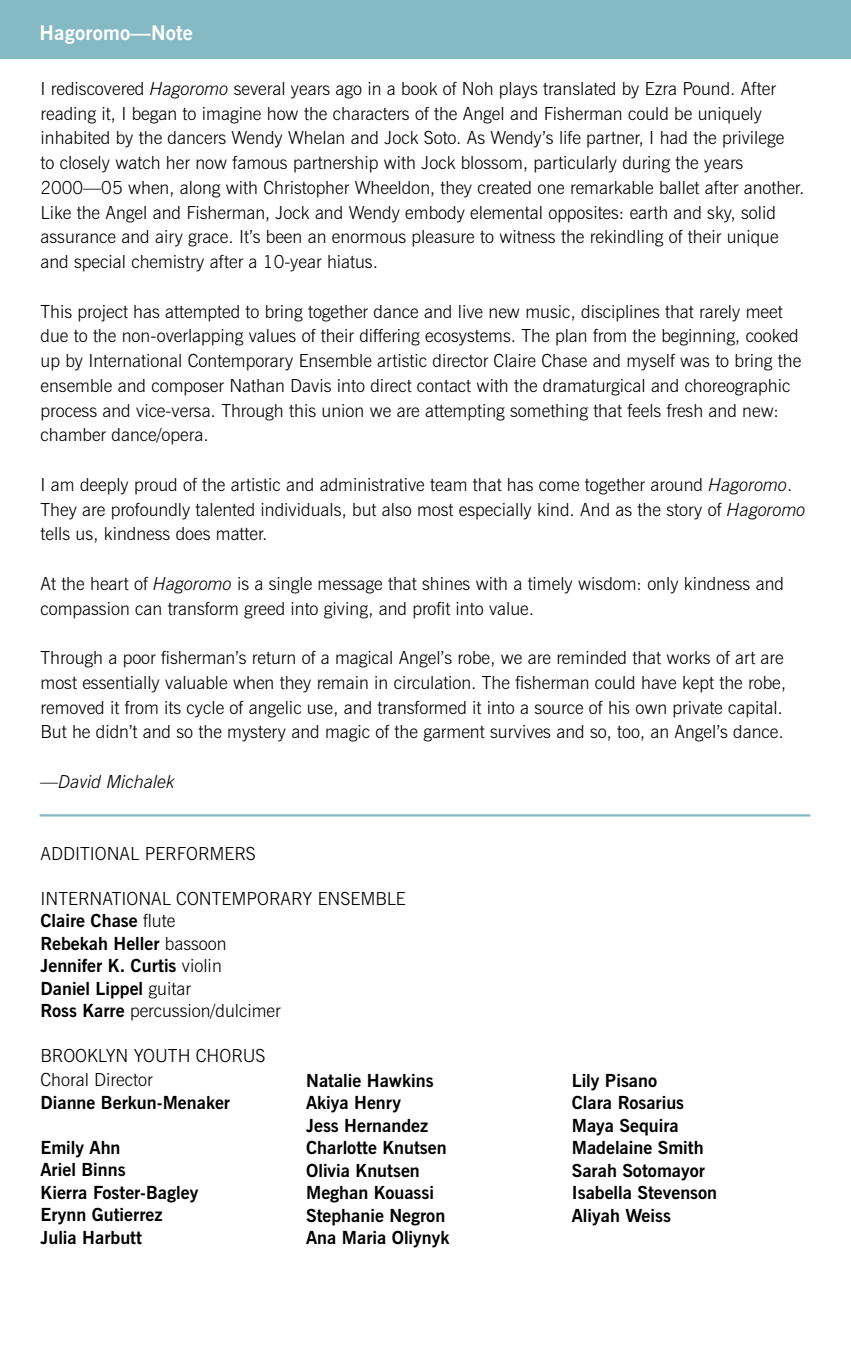
<style>
.page{position:relative;width:851px;height:1357px;background:#fff}
.page>*{position:absolute;margin:0;border:0;box-sizing:border-box;transform-origin:0 0}
.t1{font:700 20.25px "News Gothic BT";letter-spacing:.01em;color:#fff}
.t2{font:300 18px/24.8px "News Gothic BT";color:#000}
.t3{font:700 18px/22.5px "News Gothic BT";color:#000}
.t4{font:italic 300 18px "News Gothic BT";color:#000}
.s1{font-style:italic}
.s2{font-weight:700}
</style>
<div class="page">
<div style="left:0;top:0;width:850px;height:59px;background:#85bac4"></div>
<hr style="left:40px;top:814px;width:770px;height:2px;background:#85bac4">
<p class="t1" style="left:40px;top:20px;width:155px">Hagoromo—Note</p>
<p class="t2" style="left:40px;top:76px;width:765px">I rediscovered <span class="s1">Hagoromo</span> several years ago in a book of Noh plays translated by Ezra Pound. After reading it, I began to imagine how the characters of the Angel and Fisherman could be uniquely inhabited by the dancers Wendy Whelan and Jock Soto. As Wendy’s life partner, I had the privilege<br>to closely watch her now famous partnership with Jock blossom, particularly during the years 2000—05 when, along with Christopher Wheeldon, they created one remarkable ballet after another.<br>Like the Angel and Fisherman, Jock and Wendy embody elemental opposites: earth and sky, solid assurance and airy grace. It’s been an enormous pleasure to witness the rekindling of their unique and special chemistry after a 10-year hiatus.</p>
<p class="t2" style="left:40px;top:299px;width:762px">This project has attempted to bring together dance and live new music, disciplines that rarely meet due to the non-overlapping values of their differing ecosystems. The plan from the beginning, cooked up by International Contemporary Ensemble artistic director Claire Chase and myself was to bring the ensemble and composer Nathan Davis into direct contact with the dramaturgical and choreographic process and vice-versa. Through this union we are attempting something that feels fresh and new: chamber dance/opera.</p>
<p class="t2" style="left:40px;top:472px;width:766px">I am deeply proud of the artistic and administrative team that has come together around <span class="s1">Hagoromo</span>.<br>They are profoundly talented individuals, but also most especially kind. And as the story of <span class="s1">Hagoromo </span>tells us, kindness does matter.</p>
<p class="t2" style="left:40px;top:571px;width:745px">At the heart of <span class="s1">Hagoromo</span> is a single message that shines with a timely wisdom: only kindness and compassion can transform greed into giving, and profit into value.</p>
<p class="t2" style="left:40px;top:645px;width:747px">Through a poor fisherman’s return of a magical Angel’s robe, we are reminded that works of art are most essentially valuable when they remain in circulation. The fisherman could have kept the robe, removed it from its cycle of angelic use, and transformed it into a source of his own private capital.<br>But he didn’t and so the mystery and magic of the garment survives and so, too, an Angel’s dance.</p>
<p class="t4" style="left:40px;top:770px;width:136px">—David Michalek</p>
<p class="t2" style="left:40px;top:841px;width:217px">ADDITIONAL PERFORMERS</p>
<p class="t2" style="left:40px;top:887px;width:367px;line-height:22.5px">INTERNATIONAL CONTEMPORARY ENSEMBLE<br><span class="s2">Claire Chase</span> flute<br><span class="s2">Rebekah Heller</span> bassoon<br><span class="s2">Jennifer K. Curtis</span> violin<br><span class="s2">Daniel Lippel</span> guitar<br><span class="s2">Ross Karre</span> percussion/dulcimer</p>
<p class="t2" style="left:40px;top:1044px;width:226px;line-height:23.6px">BROOKLYN YOUTH CHORUS<br>Choral Director</p>
<p class="t3" style="left:40px;top:1090px;width:191px">Dianne Berkun-Menaker</p>
<p class="t3" style="left:40px;top:1135px;width:159px">Emily Ahn<br>Ariel Binns<br>Kierra Foster-Bagley<br>Erynn Gutierrez<br>Julia Harbutt</p>
<p class="t3" style="left:306px;top:1069px;width:145px">Natalie Hawkins<br>Akiya Henry<br>Jess Hernandez<br>Charlotte Knutsen<br>Olivia Knutsen<br>Meghan Kouassi<br>Stephanie Negron<br>Ana Maria Oliynyk</p>
<p class="t3" style="left:572px;top:1069px;width:147px">Lily Pisano<br>Clara Rosarius<br>Maya Sequira<br>Madelaine Smith<br>Sarah Sotomayor<br>Isabella Stevenson<br>Aliyah Weiss</p>
</div>
